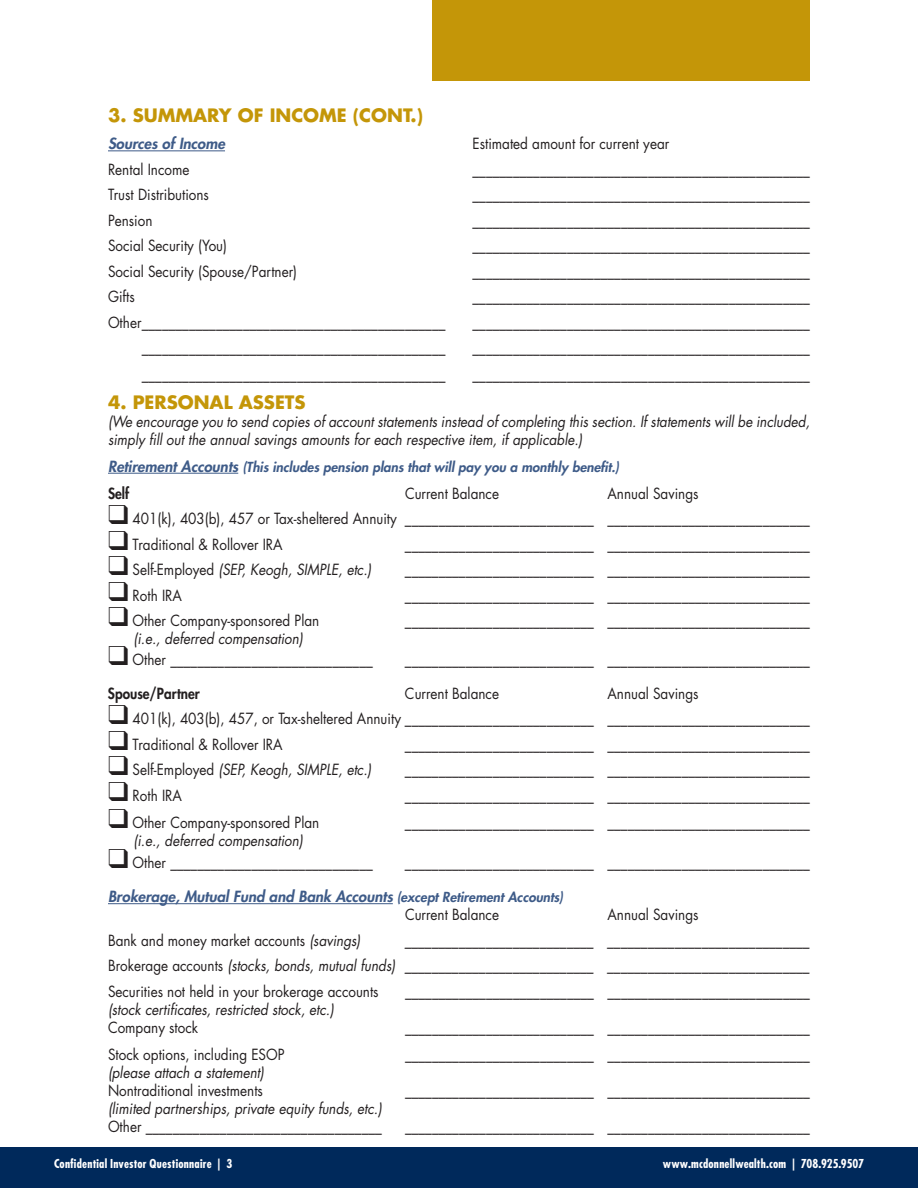
<style>
.page{position:relative;width:918px;height:1188px;background:#fff}
.page>*{position:absolute;margin:0;border:0;box-sizing:border-box;transform-origin:0 0}
.t1{font:700 18px "Futura";color:#c49608}
.t2{font:15px "Futura";color:#231f20;scale:.9 1}
.t3{font:italic 15px/25.5px "Futura";color:#231f20;scale:.9 1}
.t4{font:italic 800 15px/18px "Futura";color:#3e5b88}
.t5{font:800 15px "Futura";color:#231f20;scale:.9 1}
.t6{font:italic 800 13.5px "Futura";color:#3e5b88}
.t7{font:700 condensed 12px "Futura";letter-spacing:.015em;color:#fff}
.s1{font-size:15px}
.s2{font-style:normal}
.s3{font-size:13.5px}
.s4{font-weight:400;font-style:normal;color:#231f20}
.s5{font-style:italic}
</style>
<div class="page">
<div style="left:432px;top:0;width:378px;height:81px;background:#c49608"></div>
<div style="left:0;top:1148px;width:918px;height:40px;background:#00295b"></div>
<hr style="left:108px;top:150px;width:117px;height:1px;background:#3e5b88">
<hr style="left:108px;top:473px;width:130px;height:1px;background:#3e5b88">
<hr style="left:108px;top:903px;width:285px;height:1px;background:#3e5b88">
<p class="t1" style="left:108px;top:104px;width:317px">3. SUMMARY OF INCOME (CONT.)</p>
<p class="t4" style="left:108px;top:135px;width:119px">Sources of Income</p>
<p class="t2" style="left:472px;top:134px;width:220px">Estimated amount for current year</p>
<p class="t2" style="left:108px;top:159px;width:92px">Rental Income</p>
<p class="t2" style="left:472px;top:159px;width:376px">__________________________________________________</p>
<p class="t2" style="left:108px;top:185px;width:114px">Trust Distributions</p>
<p class="t2" style="left:472px;top:185px;width:376px">__________________________________________________</p>
<p class="t2" style="left:108px;top:210px;width:51px">Pension</p>
<p class="t2" style="left:472px;top:210px;width:376px">__________________________________________________</p>
<p class="t2" style="left:108px;top:236px;width:134px">Social Security (You)</p>
<p class="t2" style="left:472px;top:236px;width:376px">__________________________________________________</p>
<p class="t2" style="left:108px;top:261px;width:212px">Social Security (Spouse/Partner)</p>
<p class="t2" style="left:472px;top:261px;width:376px">__________________________________________________</p>
<p class="t2" style="left:108px;top:287px;width:31px">Gifts</p>
<p class="t2" style="left:472px;top:287px;width:376px">__________________________________________________</p>
<p class="t2" style="left:108px;top:312px;width:376px">Other_____________________________________________</p>
<p class="t2" style="left:472px;top:312px;width:376px">__________________________________________________</p>
<p class="t2" style="left:142px;top:338px;width:339px">_____________________________________________</p>
<p class="t2" style="left:472px;top:338px;width:376px">__________________________________________________</p>
<p class="t2" style="left:142px;top:365px;width:339px">_____________________________________________</p>
<p class="t2" style="left:472px;top:365px;width:376px">__________________________________________________</p>
<p class="t1" style="left:108px;top:390px;width:199px">4. PERSONAL ASSETS</p>
<p class="t3" style="left:108px;top:412px;width:781px;line-height:18px">(We encourage you to send copies of account statements instead of completing this section. If statements will be included, simply fill out the annual savings amounts for each respective item, if applicable.)</p>
<p class="t6" style="left:108px;top:458px;width:513px"><span class="s1">Retirement Accounts</span> (This includes pension plans that will pay you a monthly benefit.)</p>
<p class="t5" style="left:108px;top:484px;width:25px">Self</p>
<p class="t2" style="left:405px;top:483px;width:106px">Current Balance</p>
<p class="t2" style="left:608px;top:483px;width:103px">Annual Savings</p>
<p class="t2" style="left:108px;top:508px;width:781px">❑ 401(k), 403(b), 457 or Tax-sheltered Annuity ____________________________ ______________________________</p>
<p class="t2" style="left:108px;top:534px;width:196px">❑ Traditional &amp; Rollover IRA</p>
<p class="t2" style="left:405px;top:534px;width:451px">____________________________ ______________________________</p>
<p class="t3" style="left:108px;top:557px;width:294px">❑ <span class="s2">Self-Employed</span> (SEP, Keogh, SIMPLE, etc.)</p>
<p class="t2" style="left:405px;top:559px;width:451px">____________________________ ______________________________</p>
<p class="t2" style="left:108px;top:585px;width:84px">❑ Roth IRA</p>
<p class="t2" style="left:405px;top:585px;width:451px">____________________________ ______________________________</p>
<p class="t2" style="left:108px;top:610px;width:236px">❑ Other Company-sponsored Plan</p>
<p class="t2" style="left:405px;top:610px;width:451px">____________________________ ______________________________</p>
<p class="t3" style="left:133px;top:626px;width:190px">(i.e., deferred compensation)</p>
<p class="t2" style="left:108px;top:649px;width:296px">❑ Other ______________________________</p>
<p class="t2" style="left:405px;top:649px;width:451px">____________________________ ______________________________</p>
<p class="t5" style="left:108px;top:684px;width:104px">Spouse/Partner</p>
<p class="t2" style="left:405px;top:683px;width:106px">Current Balance</p>
<p class="t2" style="left:607px;top:683px;width:103px">Annual Savings</p>
<p class="t2" style="left:108px;top:709px;width:781px">❑ 401(k), 403(b), 457, or Tax-sheltered Annuity ____________________________ ______________________________</p>
<p class="t2" style="left:108px;top:734px;width:196px">❑ Traditional &amp; Rollover IRA</p>
<p class="t2" style="left:405px;top:734px;width:451px">____________________________ ______________________________</p>
<p class="t3" style="left:108px;top:757px;width:294px">❑ <span class="s2">Self-Employed</span> (SEP, Keogh, SIMPLE, etc.)</p>
<p class="t2" style="left:405px;top:760px;width:451px">____________________________ ______________________________</p>
<p class="t2" style="left:108px;top:785px;width:84px">❑ Roth IRA</p>
<p class="t2" style="left:405px;top:785px;width:451px">____________________________ ______________________________</p>
<p class="t2" style="left:108px;top:812px;width:236px">❑ Other Company-sponsored Plan</p>
<p class="t2" style="left:405px;top:812px;width:451px">____________________________ ______________________________</p>
<p class="t3" style="left:133px;top:827px;width:190px">(i.e., deferred compensation)</p>
<p class="t2" style="left:108px;top:853px;width:296px">❑ Other ______________________________</p>
<p class="t2" style="left:405px;top:853px;width:451px">____________________________ ______________________________</p>
<p class="t4" style="left:405px;top:888px;width:160px;text-indent:-297px">Brokerage, Mutual Fund and Bank Accounts <span class="s3">(except Retirement Accounts)<br></span><span class="s4">Current Balance</span></p>
<p class="t2" style="left:608px;top:904px;width:103px">Annual Savings</p>
<p class="t2" style="left:108px;top:930px;width:282px">Bank and money market accounts <span class="s5">(savings)</span></p>
<p class="t3" style="left:108px;top:927px;width:781px;text-align:justify;text-indent:297px">____________________________ ______________________________ <span class="s2">Brokerage accounts</span> (stocks, bonds, mutual funds) ____________________________ ______________________________ <span class="s2">Securities not held in your brokerage accounts</span></p>
<p class="t2" style="left:405px;top:981px;width:451px">____________________________ ______________________________</p>
<p class="t3" style="left:108px;top:996px;width:253px">(stock certificates, restricted stock, etc.)</p>
<p class="t2" style="left:108px;top:1017px;width:102px">Company stock</p>
<p class="t2" style="left:405px;top:1017px;width:451px">____________________________ ______________________________</p>
<p class="t2" style="left:108px;top:1044px;width:198px">Stock options, including ESOP</p>
<p class="t2" style="left:405px;top:1044px;width:451px">____________________________ ______________________________</p>
<p class="t3" style="left:108px;top:1059px;width:175px">(please attach a statement)</p>
<p class="t2" style="left:108px;top:1080px;width:174px">Nontraditional investments</p>
<p class="t2" style="left:405px;top:1080px;width:451px">____________________________ ______________________________</p>
<p class="t3" style="left:108px;top:1095px;width:306px">(limited partnerships, private equity funds, etc.)</p>
<p class="t2" style="left:108px;top:1116px;width:306px">Other ___________________________________</p>
<p class="t2" style="left:405px;top:1116px;width:451px">____________________________ ______________________________</p>
<p class="t7" style="left:54px;top:1156px;width:180px">Confidential Investor Questionnaire | 3</p>
<p class="t7" style="left:663px;top:1156px;width:203px">www.mcdonnellwealth.com | 708.925.9507</p>
</div>
